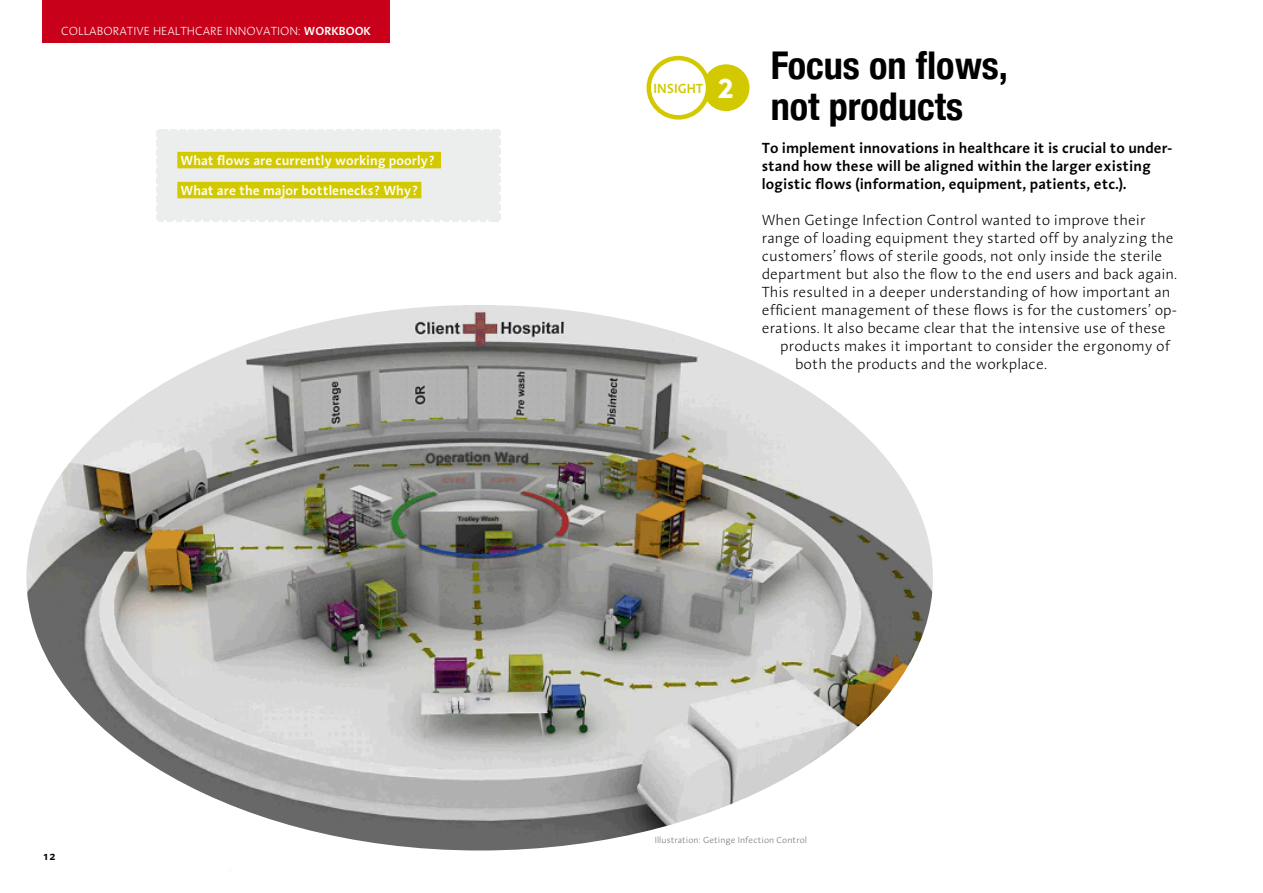
<style>
.page{position:relative;width:1263px;height:893px;background:#fff}
.page>*{position:absolute;margin:0;border:0;box-sizing:border-box;transform-origin:0 0}
.t1{font:700 condensed 38.25px/40.5px "Helvetica Neue";color:#000}
.t2{font:300 15px "Linotype Aroma";color:#000}
.t3{font:600 15px/18px "Linotype Aroma";color:#000}
.t4{font:600 13.5px "Linotype Aroma";color:#fff}
.t5{font:600 13.5px "Linotype Aroma";color:#d2c900}
.t6{font:300 12px "Linotype Aroma";color:#fff}
.t7{font:600 12px "Linotype Aroma";color:#fff}
.t8{font:600 12px "Linotype Aroma";color:#000}
.t9{font:300 9px "Linotype Aroma";color:#707172}
.s1{font-weight:300}
.s2{font-family:"Geometric 415 BT Black A";font-weight:400;font-size:27px;color:#fff}
</style>
<div class="page">
<svg style="left:26px;top:305px;width:907px;height:566px"></svg>
<svg style="left:26px;top:221px;width:251px;height:268px"></svg>
<svg style="left:687px;top:618px;width:246px;height:253px"></svg>
<div style="left:0;top:715px;width:70px;height:167px;background:#fff"></div>
<div style="left:28px;top:781px;width:109px;height:109px;background:#fff"></div>
<div style="left:120px;top:820px;width:108px;height:70px;background:#fff"></div>
<div style="left:711px;top:264px;width:256px;height:70px;background:#fff"></div>
<div style="left:831px;top:299px;width:118px;height:101px;background:#fff"></div>
<div style="left:881px;top:328px;width:118px;height:102px;background:#fff"></div>
<div style="left:43px;top:0;width:347px;height:43px;background:#c90019"></div>
<div style="left:703px;top:64px;width:46px;height:47px;background:#d2c900;border-radius:50%"></div>
<div style="left:649px;top:58px;width:59px;height:59px;background:#fff;border-radius:50%"></div>
<div style="left:646px;top:56px;width:64px;height:64px;border:4px solid #d2c900;border-radius:50%"></div>
<div style="left:156px;top:129px;width:344px;height:92px;background:#eceded"></div>
<svg style="left:155px;top:138px;width:3px;height:85px"></svg>
<svg style="left:165px;top:220px;width:335px;height:3px"></svg>
<svg style="left:499px;top:129px;width:2px;height:83px"></svg>
<svg style="left:156px;top:129px;width:335px;height:1px"></svg>
<div style="left:177px;top:152px;width:264px;height:16px;background:#d2c900"></div>
<div style="left:177px;top:182px;width:244px;height:16px;background:#d2c900"></div>
<p class="t6" style="left:61px;top:24px;width:194px">COLLABORATIVE HEALTHCARE i nnovatio</p>
<p class="t7" style="left:290px;top:23px;width:83px"><span class="s1">n:</span> WORKBOOK</p>
<p class="t4" style="left:180px;top:151px;width:256px">What flows are currently working poorly?</p>
<p class="t4" style="left:180px;top:181px;width:239px">What are the major bottlenecks? Why?</p>
<p class="t8" style="left:43px;top:848px;width:15px">12</p>
<p class="t5" style="left:653px;top:80px;width:82px">INSIGHT <span class="s2">2</span></p>
<h1 class="t1" style="left:771px;top:45px;width:239px">Focus on flows, not products</h1>
<p class="t3" style="left:762px;top:138px;width:412px">To implement innovations in healthcare it is crucial to under&shy;stand how these will be aligned within the larger existing logistic flows (information, equipment, patients, etc.).</p>
<p class="t2" style="left:762px;top:211px;width:385px">When Getinge Infection Control wanted to improve their</p>
<p class="t2" style="left:762px;top:229px;width:414px">range of loading equipment they started off by analyzing the</p>
<p class="t2" style="left:762px;top:247px;width:402px">customers’ flows of sterile goods, not only inside the sterile</p>
<p class="t2" style="left:762px;top:265px;width:417px">department but also the flow to the end users and back again.</p>
<p class="t2" style="left:762px;top:283px;width:410px">This resulted in a deeper understanding of how important an</p>
<p class="t2" style="left:762px;top:301px;width:417px">efficient management of these flows is for the customers’ op-</p>
<p class="t2" style="left:762px;top:319px;width:406px">erations. It also became clear that the intensive use of these</p>
<p class="t2" style="left:780px;top:337px;width:391px">products makes it important to consider the ergonomy of</p>
<p class="t2" style="left:795px;top:355px;width:253px">both the products and the workplace.</p>
<p class="t9" style="left:655px;top:834px;width:154px">Illustration: Getinge Infection Control</p>
</div>
